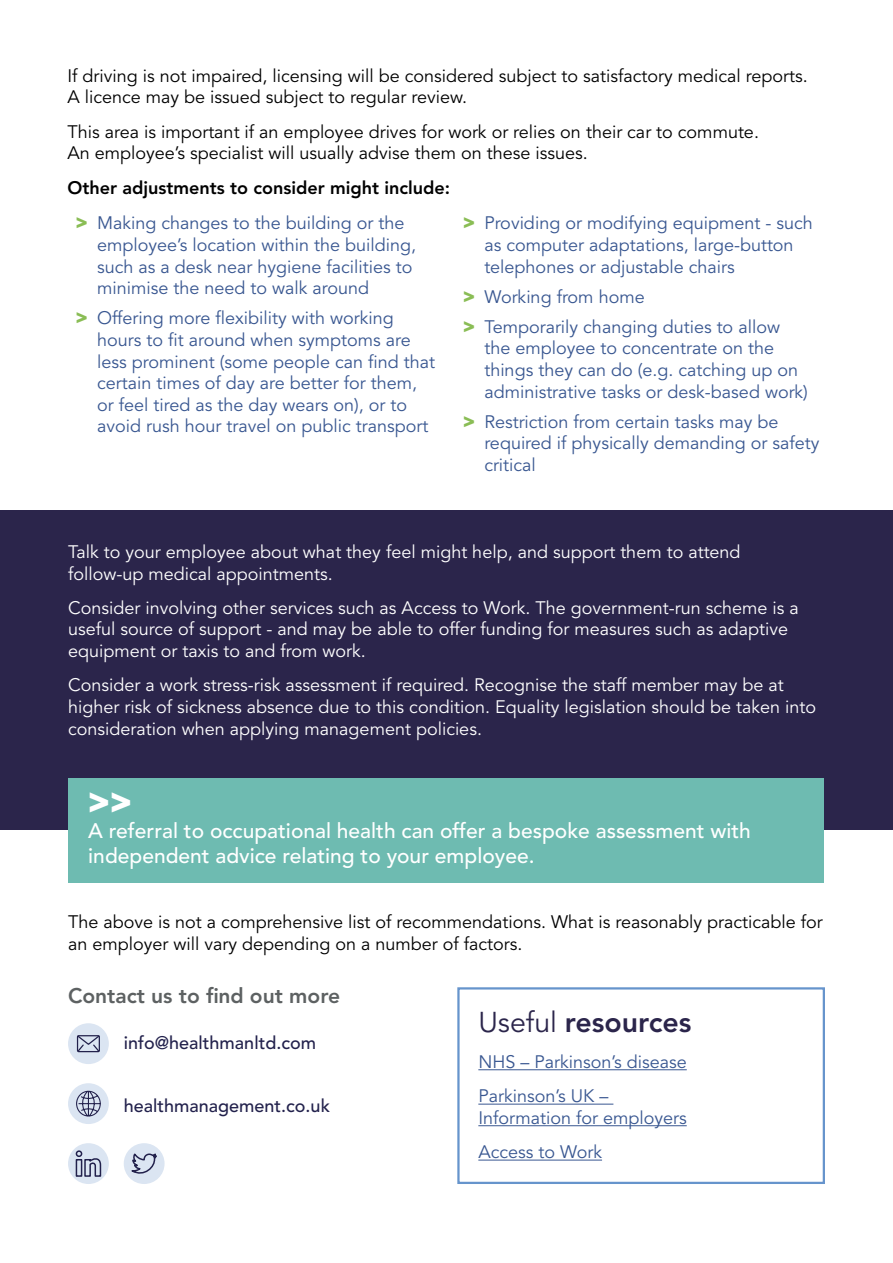
<style>
.page{position:relative;width:893px;height:1263px;background:#fff}
.page>*{position:absolute;margin:0;border:0;box-sizing:border-box;transform-origin:0 0}
.Bold{font:900 33px "Arial";color:#fff}
.Sub-Heading{font:800 28.5px "Avenir LT Pro";color:#2b254b}
.call_out_box{font:500 21px/25.2px "Avenir LT Pro";color:#fff}
.Text_black{font:800 21px "Avenir LT Pro";color:#5d6162}
.text_black{font:18px/21.6px "Avenir LT Pro";color:#395791}
.text_black-2{font:18px/21.6px "Avenir LT Pro";color:#fff}
.text_black-3{font:18px/21.6px "Avenir LT Pro";color:#000}
.Text_black-2{font:500 18px "Avenir LT Pro";color:#22214c}
.text_black-4{font:800 18px "Avenir LT Pro";color:#000}
.s1{font-family:"Arial";font-weight:900;color:#8abd55}
.s2{font-weight:400}
</style>
<div class="page">
<div style="left:0;top:510px;width:893px;height:320px;background:#2b254b"></div>
<div style="left:68px;top:778px;width:756px;height:104px;background:#6ebbb1"></div>
<div style="left:457px;top:987px;width:368px;height:197px;background:#fff;border:2px solid #6694cc"></div>
<hr style="left:478px;top:1069px;width:209px;height:1px;background:#395791">
<hr style="left:478px;top:1104px;width:135px;height:1px;background:#395791">
<hr style="left:478px;top:1125px;width:209px;height:1px;background:#395791">
<hr style="left:478px;top:1159px;width:124px;height:1px;background:#395791">
<div style="left:68px;top:1023px;width:41px;height:41px;background:#dbe5f2;border-radius:50%"></div>
<svg style="left:76px;top:1035px;width:24px;height:18px"></svg>
<div style="left:68px;top:1083px;width:41px;height:41px;background:#dbe5f2;border-radius:50%"></div>
<svg style="left:76px;top:1090px;width:25px;height:27px"></svg>
<div style="left:68px;top:1143px;width:41px;height:41px;background:#dbe5f2;border-radius:50%"></div>
<div style="left:124px;top:1143px;width:41px;height:41px;background:#dbe5f2;border-radius:50%"></div>
<svg style="left:125px;top:1153px;width:32px;height:24px"></svg>
<svg style="left:75px;top:1150px;width:27px;height:27px"></svg>
<p class="text_black-3" style="left:67px;top:65px;width:742px">If driving is not impaired, licensing will be considered subject to satisfactory medical reports.<br>A licence may be issued subject to regular review.</p>
<p class="text_black-3" style="left:67px;top:121px;width:693px">This area is important if an employee drives for work or relies on their car to commute.<br>An employee’s specialist will usually advise them on these issues.</p>
<p class="text_black-4" style="left:67px;top:177px;width:384px">Other adjustments to consider might include:</p>
<p class="text_black" style="left:97px;top:213px;width:321px;text-indent:-21px"><span class="s1">&gt;</span> Making changes to the building or the employee’s location within the building, such as a desk near hygiene facilities to minimise the need to walk around</p>
<p class="text_black" style="left:97px;top:308px;width:340px;text-indent:-21px"><span class="s1">&gt;</span> Offering more flexibility with working hours to fit around when symptoms are less prominent (some people can find that certain times of day are better for them, or feel tired as the day wears on), or to avoid rush hour travel on public transport</p>
<p class="text_black" style="left:484px;top:213px;width:330px;text-indent:-21px"><span class="s1">&gt;</span> Providing or modifying equipment - such as computer adaptations, large-button telephones or adjustable chairs</p>
<p class="text_black" style="left:463px;top:286px;width:183px"><span class="s1">&gt;</span> Working from home</p>
<p class="text_black" style="left:484px;top:316px;width:325px;text-indent:-21px"><span class="s1">&gt;</span> Temporarily changing duties to allow the employee to concentrate on the things they can do (e.g. catching up on administrative tasks or desk-based work)</p>
<p class="text_black" style="left:484px;top:411px;width:337px;text-indent:-21px"><span class="s1">&gt;</span> Restriction from certain tasks may be required if physically demanding or safety critical</p>
<p class="text_black-2" style="left:68px;top:541px;width:674px">Talk to your employee about what they feel might help, and support them to attend follow-up medical appointments.</p>
<p class="text_black-2" style="left:68px;top:597px;width:732px">Consider involving other services such as Access to Work. The government-run scheme is a useful source of support - and may be able to offer funding for measures such as adaptive equipment or taxis to and from work.</p>
<p class="text_black-2" style="left:68px;top:675px;width:749px">Consider a work stress-risk assessment if required. Recognise the staff member may be at higher risk of sickness absence due to this condition. Equality legislation should be taken into consideration when applying management policies.</p>
<p class="Bold" style="left:88px;top:778px;width:45px">&gt;&gt;</p>
<p class="call_out_box" style="left:88px;top:818px;width:664px">A referral to occupational health can offer a bespoke assessment with independent advice relating to your employee.</p>
<p class="text_black-3" style="left:68px;top:911px;width:756px">The above is not a comprehensive list of recommendations. What is reasonably practicable for an employer will vary depending on a number of factors.</p>
<p class="Text_black" style="left:68px;top:983px;width:274px">Contact us to find out more</p>
<p class="Text_black-2" style="left:124px;top:1032px;width:194px">info@healthmanltd.com</p>
<p class="Text_black-2" style="left:124px;top:1095px;width:208px">healthmanagement.co.uk</p>
<p class="Sub-Heading" style="left:478px;top:1005px;width:215px"><span class="s2">Useful</span> resources</p>
<p class="text_black" style="left:478px;top:1051px;width:210px">NHS – Parkinson’s disease</p>
<p class="text_black" style="left:478px;top:1086px;width:210px">Parkinson’s UK –<br>Information for employers</p>
<p class="text_black" style="left:478px;top:1141px;width:125px">Access to Work</p>
</div>
